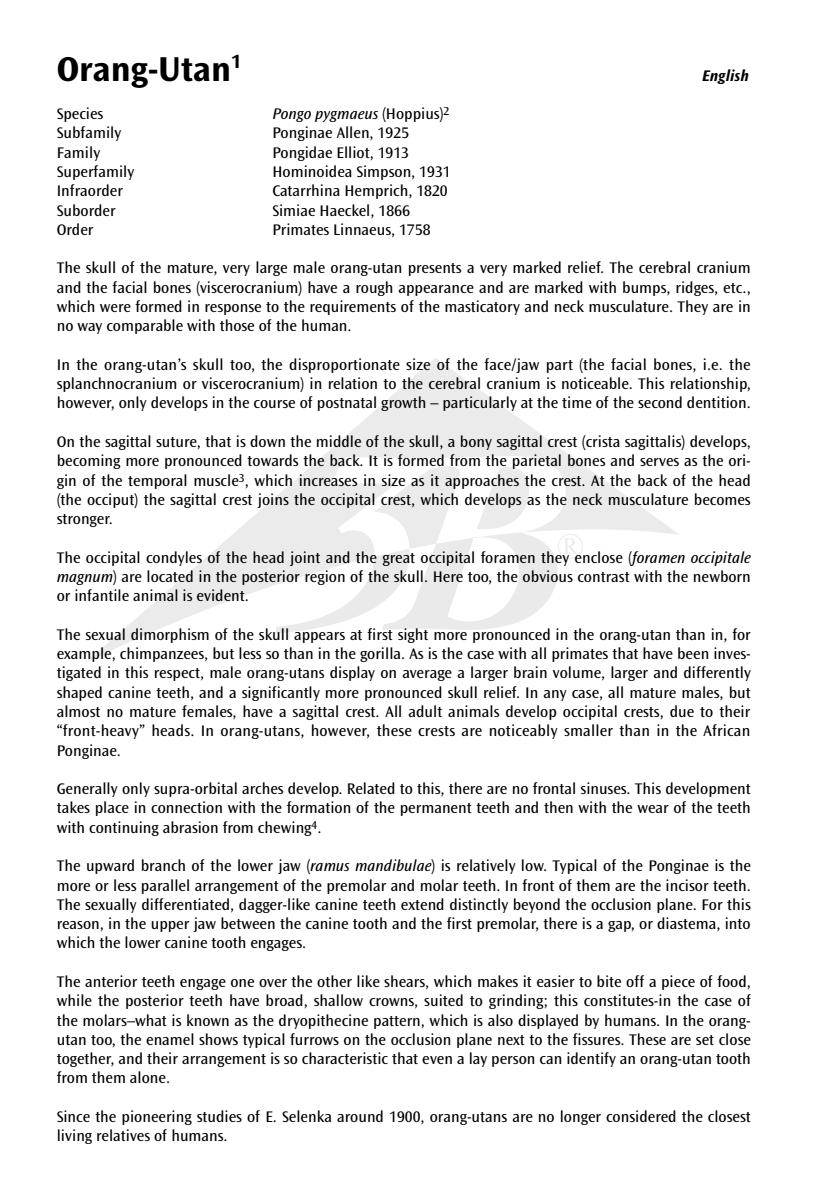
<style>
.page{position:relative;width:836px;height:1191px;background:#fff}
.page>*{position:absolute;margin:0;border:0;box-sizing:border-box;transform-origin:0 0}
.t1{font:36.2px "Perpetua";color:#eaeaea}
.Titel_Linke_Seite{font:700 36px "Ocean Sans";color:#000}
.Titel_Linke_Seite-2{font:700 20px "Ocean Sans";color:#000}
.Fließtext{font:16px/19.2px "Ocean Sans";color:#000;text-align:justify}
.Fließtext-2{font:italic 16px "Ocean Sans";color:#000}
.Sprache_rechts{font:italic 700 16px "Ocean Sans";color:#000}
.s1{font-style:normal}
.s2{font-style:italic}
</style>
<div class="page">
<svg style="left:85px;top:358px;width:594px;height:305px"></svg>
<svg style="left:276px;top:456px;width:289px;height:177px"></svg>
<p class="Titel_Linke_Seite-2" style="left:231px;top:50px;width:12px">1</p>
<p class="Titel_Linke_Seite" style="left:57px;top:49px;width:176px">Orang-Utan</p>
<p class="Sprache_rechts" style="left:701px;top:66px;width:48px">English</p>
<p class="Fließtext" style="left:57px;top:104px;width:48px">Species</p>
<p class="Fließtext-2" style="left:272px;top:105px;width:178px">Pongo pygmaeus <span class="s1">(Hoppius)</span><sup>2</sup></p>
<p class="Fließtext" style="left:57px;top:124px;width:66px">Subfamily</p>
<p class="Fließtext" style="left:272px;top:124px;width:138px">Ponginae Allen, 1925</p>
<p class="Fließtext" style="left:57px;top:143px;width:45px">Family</p>
<p class="Fließtext" style="left:272px;top:143px;width:138px">Pongidae Elliot, 1913</p>
<p class="Fließtext" style="left:57px;top:162px;width:79px">Superfamily</p>
<p class="Fließtext" style="left:272px;top:162px;width:180px">Hominoidea Simpson, 1931</p>
<p class="Fließtext" style="left:57px;top:182px;width:68px">Infraorder</p>
<p class="Fließtext" style="left:272px;top:182px;width:177px">Catarrhina Hemprich, 1820</p>
<p class="Fließtext" style="left:57px;top:201px;width:60px">Suborder</p>
<p class="Fließtext" style="left:272px;top:201px;width:139px">Simiae Haeckel, 1866</p>
<p class="Fließtext" style="left:57px;top:220px;width:38px">Order</p>
<p class="Fließtext" style="left:272px;top:220px;width:159px">Primates Linnaeus, 1758</p>
<p class="Fließtext" style="left:57px;top:259px;width:695px">The skull of the mature, very large male orang-utan presents a very marked relief. The cerebral cranium and the facial bones (viscerocranium) have a rough appearance and are marked with bumps, ridges, etc., which were formed in response to the requirements of the masticatory and neck musculature. They are in no way comparable with those of the human.</p>
<p class="Fließtext" style="left:57px;top:355px;width:695px">In the orang-utan’s skull too, the disproportionate size of the face/jaw part (the facial bones, i.e. the splanchnocranium or viscerocranium) in relation to the cerebral cranium is noticeable. This relationship, however, only develops in the course of postnatal growth – particularly at the time of the second dentition.</p>
<p class="Fließtext" style="left:57px;top:432px;width:695px">On the sagittal suture, that is down the middle of the skull, a bony sagittal crest (crista sagittalis) develops, becoming more pronounced towards the back. It is formed from the parietal bones and serves as the ori&shy;gin of the temporal muscle<sup>3</sup>, which increases in size as it approaches the crest. At the back of the head (the occiput) the sagittal crest joins the occipital crest, which develops as the neck musculature becomes stronger.</p>
<p class="Fließtext" style="left:57px;top:548px;width:695px">The occipital condyles of the head joint and the great occipital foramen they enclose (<span class="s2">foramen occipitale magnum</span>) are located in the posterior region of the skull. Here too, the obvious contrast with the newborn or infantile animal is evident.</p>
<p class="Fließtext" style="left:57px;top:625px;width:695px">The sexual dimorphism of the skull appears at first sight more pronounced in the orang-utan than in, for example, chimpanzees, but less so than in the gorilla. As is the case with all primates that have been inves&shy;tigated in this respect, male orang-utans display on average a larger brain volume, larger and differently shaped canine teeth, and a significantly more pronounced skull relief. In any case, all mature males, but almost no mature females, have a sagittal crest. All adult animals develop occipital crests, due to their “front-heavy” heads. In orang-utans, however, these crests are noticeably smaller than in the African Ponginae.</p>
<p class="Fließtext" style="left:57px;top:779px;width:695px">Generally only supra-orbital arches develop. Related to this, there are no frontal sinuses. This development takes place in connection with the formation of the permanent teeth and then with the wear of the teeth with continuing abrasion from chewing<sup>4</sup>.</p>
<p class="Fließtext" style="left:57px;top:856px;width:695px">The upward branch of the lower jaw (<span class="s2">ramus mandibulae</span>) is relatively low. Typical of the Ponginae is the more or less parallel arrangement of the premolar and molar teeth. In front of them are the incisor teeth.<br>The sexually differentiated, dagger-like canine teeth extend distinctly beyond the occlusion plane. For this reason, in the upper jaw between the canine tooth and the first premolar, there is a gap, or diastema, into which the lower canine tooth engages.</p>
<p class="Fließtext" style="left:57px;top:972px;width:695px">The anterior teeth engage one over the other like shears, which makes it easier to bite off a piece of food, while the posterior teeth have broad, shallow crowns, suited to grinding; this constitutes-in the case of the molars–what is known as the dryopithecine pattern, which is also displayed by humans. In the orang&shy;utan too, the enamel shows typical furrows on the occlusion plane next to the fissures. These are set close together, and their arrangement is so characteristic that even a lay person can identify an orang-utan tooth from them alone.</p>
<p class="Fließtext" style="left:57px;top:1107px;width:695px">Since the pioneering studies of E. Selenka around 1900, orang-utans are no longer considered the closest living relatives of humans.</p>
<p class="t1" style="left:556px;top:529px;width:29px">®</p>
</div>
